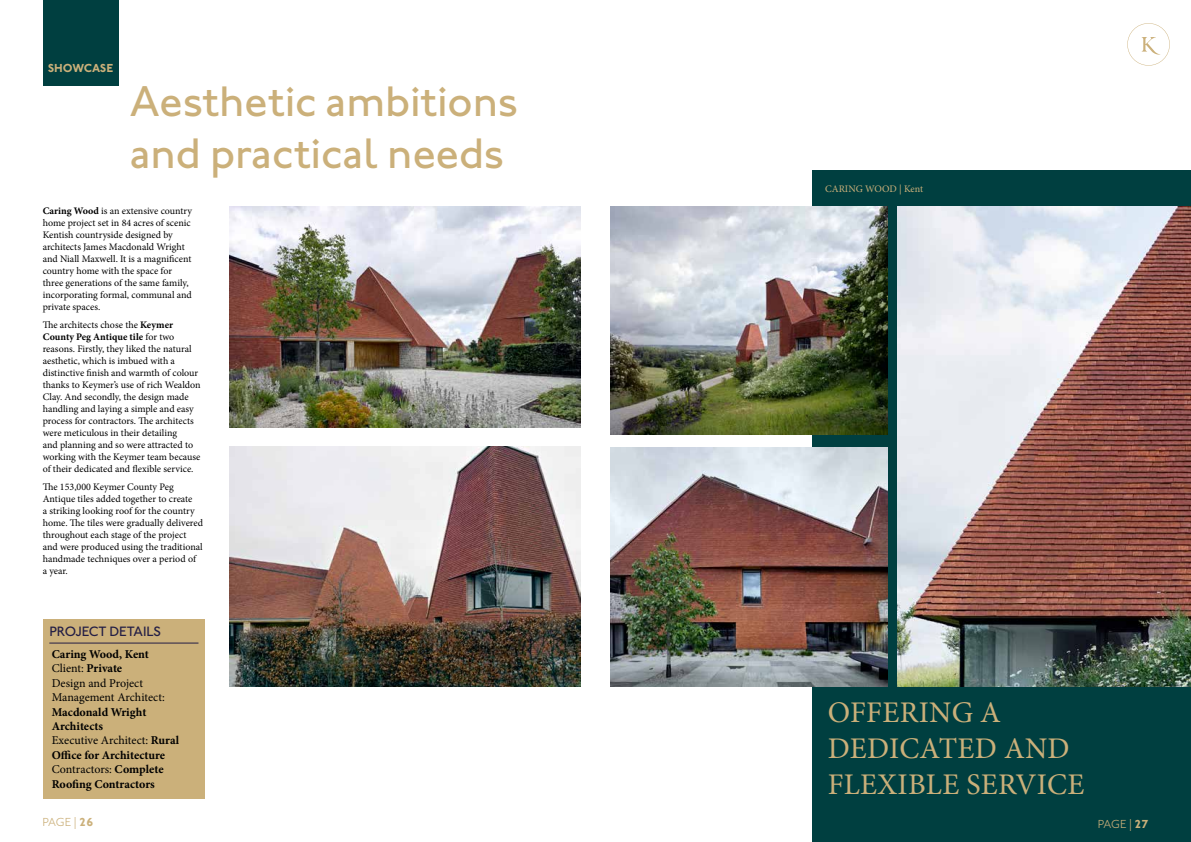
<style>
.page{position:relative;width:1191px;height:842px;background:#fff}
.page>*{position:absolute;margin:0;border:0;box-sizing:border-box;transform-origin:0 0}
.t1{font:500 44px/52.8px "Johnston ITC Pro";color:#cbb07a}
.t2{font:30px/36px "Minion Pro";letter-spacing:.01em;color:#cbb07a}
.t3{font:500 14px "Johnston ITC Pro";letter-spacing:-.01em;color:#231e45}
.t4{font:700 12px/14.4px "Minion Pro";color:#000}
.t5{font:12px/14.4px "Minion Pro";letter-spacing:-.005em;color:#000}
.t6{font:300 12px "Johnston ITC Pro";letter-spacing:-.02em;color:#cbb07a}
.t7{font:700 12px "Johnston ITC Pro";color:#cbb07a}
.t8{font:10px/12px "Minion Pro";color:#000}
.t9{font:10px "Minion Pro";color:#cbb07a}
.s1{font-weight:700}
.s2{font-weight:400}
</style>
<div class="page">
<div style="left:43px;top:620px;width:162px;height:179px;background:#cbb07a"></div>
<div style="left:43px;top:0;width:75px;height:86px;background:#003f40"></div>
<div style="left:812px;top:170px;width:379px;height:672px;background:#003f40"></div>
<img style="left:897px;top:207px;width:294px;height:480px">
<img style="left:230px;top:207px;width:350px;height:220px">
<img style="left:611px;top:447px;width:276px;height:239px">
<img style="left:611px;top:206px;width:276px;height:228px">
<hr style="left:49px;top:642px;width:149px;height:1px;background:#231e45">
<img style="left:230px;top:446px;width:350px;height:240px">
<svg style="left:1127px;top:23px;width:42px;height:43px"></svg>
<p class="t7" style="left:48px;top:61px;width:67px">SHOWCASE</p>
<h1 class="t1" style="left:130px;top:74px;width:390px">Aesthetic ambitions and practical needs</h1>
<p class="t8" style="left:43px;top:205px;width:151px"><span class="s1">Caring Wood</span> is an extensive country home project set in 84 acres of scenic Kentish countryside designed by architects James Macdonald Wright and Niall Maxwell. It is a magnificent country home with the space for three generations of the same family, incorporating formal, communal and private spaces.</p>
<p class="t8" style="left:43px;top:319px;width:159px">The architects chose the <span class="s1">Keymer County Peg Antique tile</span> for two reasons. Firstly, they liked the natural aesthetic, which is imbued with a distinctive finish and warmth of colour thanks to Keymer’s use of rich Wealdon Clay. And secondly, the design made handling and laying a simple and easy process for contractors. The architects were meticulous in their detailing<br>and planning and so were attracted to working with the Keymer team because of their dedicated and flexible service.</p>
<p class="t8" style="left:43px;top:480px;width:162px">The 153,000 Keymer County Peg Antique tiles added together to create<br>a striking looking roof for the country home. The tiles were gradually delivered throughout each stage of the project and were produced using the traditional handmade techniques over a period of<br>a year.</p>
<h3 class="t3" style="left:49px;top:623px;width:113px">PROJECT DETAILS</h3>
<p class="t5" style="left:52px;top:647px;width:114px"><span class="s1">Caring Wood, Kent<br></span>Client: <span class="s1">Private<br></span>Design and Project<br>Management Architect:</p>
<p class="t4" style="left:52px;top:704px;width:129px">Macdonald Wright<br>Architects<br><span class="s2">Executive Architect:</span> Rural<br>Office for Architecture<br><span class="s2">Contractors:</span> Complete<br>Roofing Contractors</p>
<p class="t9" style="left:825px;top:182px;width:99px">CARING WOOD | Kent</p>
<h2 class="t2" style="left:827px;top:695px;width:258px">OFFERING A<br>DEDICATED AND<br>FLEXIBLE SERVICE</h2>
<p class="t6" style="left:43px;top:815px;width:52px">PAGE | <span class="s1">26</span></p>
<p class="t6" style="left:1097px;top:817px;width:52px">PAGE | <span class="s1">27</span></p>
</div>
